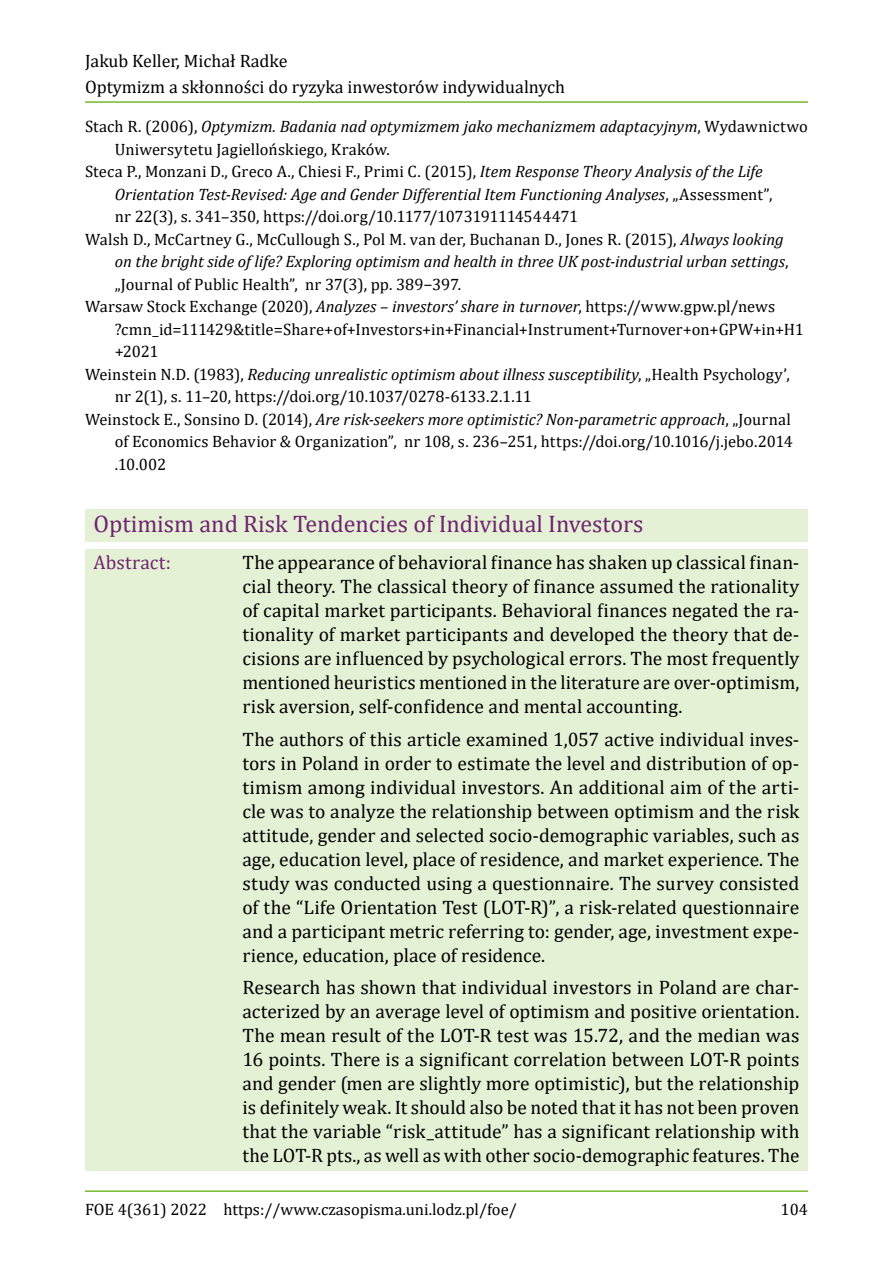
<style>
.page{position:relative;width:893px;height:1263px;background:#fff}
.page>*{position:absolute;margin:0;border:0;box-sizing:border-box;transform-origin:0 0}
.Abstrakt_H_ENG{font:24px "Cambria";color:#702371}
.abstrakt_txt_2_ENG{font:19.5px/24px "Cambria";color:#000;text-align:justify}
.abstrakt_txt_ENG{font:19.5px/24px "Cambria";color:#000;text-align:justify}
.abstrakt_txt_ENG-2{font:19.5px "Cambria";letter-spacing:.01em;color:#702371}
.t1{font:18px/25.8px "Cambria";color:#000}
.bibliografia_txt_ENG{font:16.5px/22.5px "Cambria";color:#000}
.s1{font-style:italic}
</style>
<div class="page">
<hr style="left:85px;top:101px;width:723px;height:2px;background:#76b72d">
<hr style="left:85px;top:1190px;width:723px;height:2px;background:#76b72d">
<div style="left:85px;top:509px;width:723px;height:33px;background:#e4f1d5"></div>
<div style="left:85px;top:550px;width:723px;height:172px;background:#e4f1d5"></div>
<div style="left:85px;top:722px;width:723px;height:248px;background:#e4f1d5"></div>
<div style="left:85px;top:970px;width:723px;height:201px;background:#e4f1d5"></div>
<p class="t1" style="left:85px;top:48px;width:482px">Jakub Keller, Michał Radke<br>Optymizm a skłonności do ryzyka inwestorów indywidualnych</p>
<p class="bibliografia_txt_ENG" style="left:115px;top:115px;width:695px;text-indent:-30px">Stach R. (2006), <span class="s1">Optymizm. Badania nad optymizmem jako mechanizmem adaptacyjnym</span>, Wydawnictwo<br>Uniwersytetu Jagiellońskiego, Kraków.</p>
<p class="bibliografia_txt_ENG" style="left:115px;top:160px;width:659px;text-indent:-30px">Steca P., Monzani D., Greco A., Chiesi F., Primi C. (2015), <span class="s1">Item Response Theory Analysis of the Life<br>Orientation Test‑Revised: Age and Gender Differential Item Functioning Analyses</span>, „Assessment”, nr 22(3), s. 341–350, https://doi.org/10.1177/1073191114544471</p>
<p class="bibliografia_txt_ENG" style="left:115px;top:228px;width:675px;text-indent:-30px">Walsh D., McCartney G., McCullough S., Pol M. van der, Buchanan D., Jones R. (2015), <span class="s1">Always looking on the bright side of life? Exploring optimism and health in three UK post‑industrial urban settings</span>, „Journal of Public Health”, nr 37(3), pp. 389−397.</p>
<p class="bibliografia_txt_ENG" style="left:115px;top:295px;width:691px;text-indent:-30px">Warsaw Stock Exchange (2020), <span class="s1">Analyzes – investors’ share in turnover</span>, https://www.gpw.pl/news ?cmn_id=111429&amp;title=Share+of+Investors+in+Financial+Instrument+Turnover+on+GPW+in+H1 +2021</p>
<p class="bibliografia_txt_ENG" style="left:115px;top:363px;width:677px;text-indent:-30px">Weinstein N.D. (1983), <span class="s1">Reducing unrealistic optimism about illness susceptibility</span>, „Health Psychology’, nr 2(1), s. 11–20, https://doi.org/10.1037/0278-6133.2.1.11</p>
<p class="bibliografia_txt_ENG" style="left:115px;top:408px;width:679px;text-align:justify;text-indent:-30px">Weinstock E., Sonsino D. (2014), <span class="s1">Are risk‑seekers more optimistic? Non‑parametric approach</span>, „Journal of Economics Behavior &amp; Organization”, nr 108, s. 236–251, https://doi.org/10.1016/j.jebo.2014 .10.002</p>
<p class="Abstrakt_H_ENG" style="left:94px;top:510px;width:551px">Optimism and Risk Tendencies of Individual Investors</p>
<p class="abstrakt_txt_ENG-2" style="left:94px;top:551px;width:79px">Abstract:</p>
<p class="abstrakt_txt_ENG" style="left:242px;top:550px;width:559px">The appearance of behavioral finance has shaken up classical finan&shy;cial theory. The classical theory of finance assumed the rationality of capital market participants. Behavioral finances negated the ra&shy;tionality of market participants and developed the theory that de&shy;cisions are influenced by psychological errors. The most frequently mentioned heuristics mentioned in the literature are over‑optimism, risk aversion, self‑confidence and mental accounting.</p>
<p class="abstrakt_txt_2_ENG" style="left:242px;top:727px;width:559px">The authors of this article examined 1,057 active individual inves&shy;tors in Poland in order to estimate the level and distribution of op&shy;timism among individual investors. An additional aim of the arti&shy;cle was to analyze the relationship between optimism and the risk attitude, gender and selected socio‑demographic variables, such as age, education level, place of residence, and market experience. The study was conducted using a questionnaire. The survey consisted of the “Life Orientation Test (LOT‑R)”, a risk‑related questionnaire and a participant metric referring to: gender, age, investment expe&shy;rience, education, place of residence.</p>
<p class="abstrakt_txt_2_ENG" style="left:242px;top:975px;width:559px">Research has shown that individual investors in Poland are char&shy;acterized by an average level of optimism and positive orientation.<br>The mean result of the LOT‑R test was 15.72, and the median was 16 points. There is a significant correlation between LOT‑R points and gender (men are slightly more optimistic), but the relationship is definitely weak. It should also be noted that it has not been proven that the variable “risk_attitude” has a significant relationship with the LOT‑R pts., as well as with other socio‑demographic features. The</p>
<p class="bibliografia_txt_ENG" style="left:85px;top:1198px;width:433px">FOE 4(361) 2022 https://www.czasopisma.uni.lodz.pl/foe/</p>
<p class="bibliografia_txt_ENG" style="left:780px;top:1198px;width:29px">104</p>
</div>
